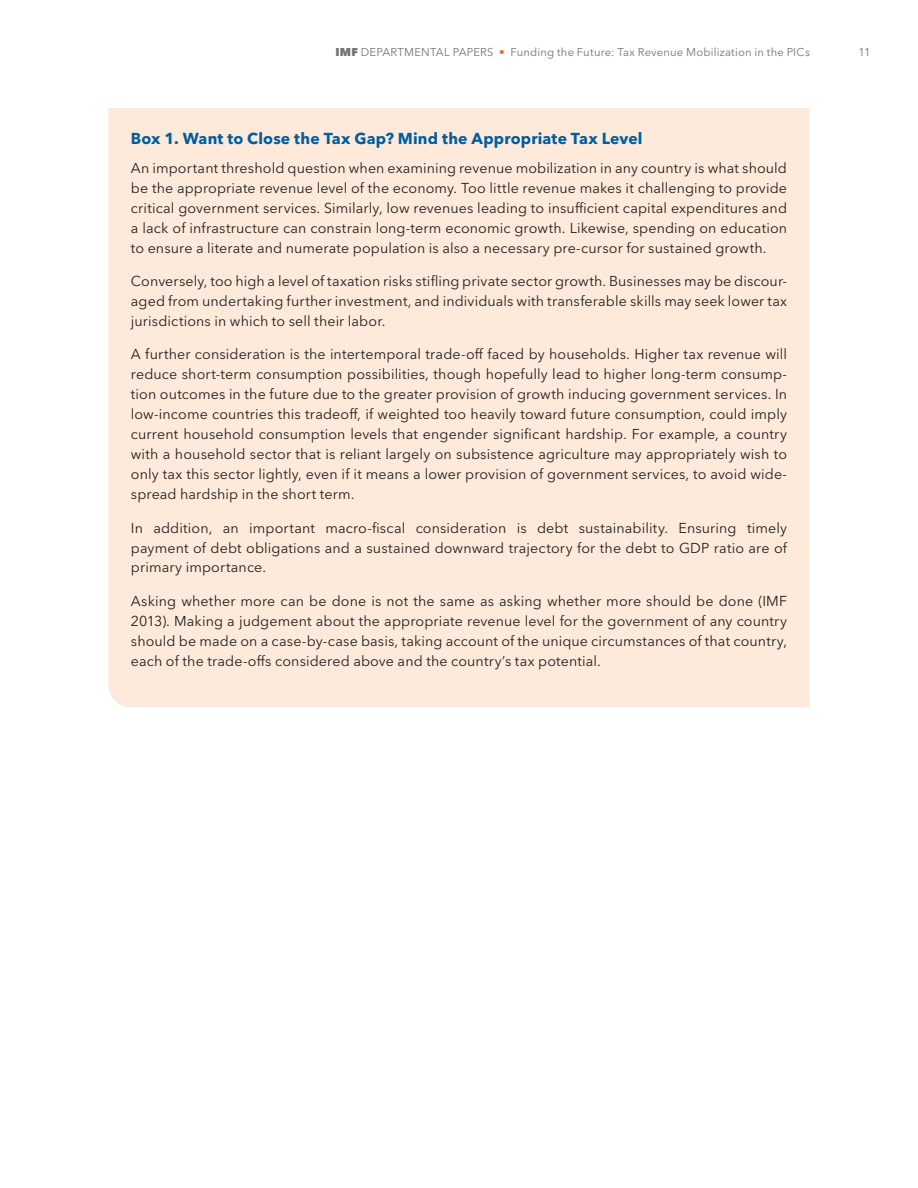
<style>
.page{position:relative;width:918px;height:1188px;background:#fff}
.page>*{position:absolute;margin:0;border:0;box-sizing:border-box;transform-origin:0 0}
.H8__Boxes{font:700 15.75px "Avenir Next W1 G";letter-spacing:.01em;color:#005e9e}
.t1{font:14.25px/20px "Avenir Next W1 G";letter-spacing:.01em;color:#231f20;text-align:justify}
.Folio{font:11.25px "Avenir Next W1 G";letter-spacing:.015em;color:#70757a}
.s1{font-weight:800}
.s2{color:#f26221}
</style>
<div class="page">
<div style="left:108px;top:108px;width:702px;height:599px;background:#feeada"></div>
<p class="Folio" style="left:335px;top:43px;width:476px"><span class="s1">IMF</span> DEPARTMENTAL PAPERS <span class="s2">•</span> Funding the Future: Tax Revenue Mobilization in the PICs</p>
<p class="Folio" style="left:859px;top:43px;width:14px">11</p>
<p class="H8__Boxes" style="left:131px;top:126px;width:513px">Box 1. Want to Close the Tax Gap? Mind the Appropriate Tax Level</p>
<p class="t1" style="left:131px;top:157px;width:658px">An important threshold question when examining revenue mobilization in any country is what should be the appropriate revenue level of the economy. Too little revenue makes it challenging to provide critical government services. Similarly, low revenues leading to insufficient capital expenditures and a lack of infrastructure can constrain long-term economic growth. Likewise, spending on education to ensure a literate and numerate population is also a necessary pre-cursor for sustained growth.</p>
<p class="t1" style="left:131px;top:270px;width:658px">Conversely, too high a level of taxation risks stifling private sector growth. Businesses may be discour&shy;aged from undertaking further investment, and individuals with transferable skills may seek lower tax jurisdictions in which to sell their labor.</p>
<p class="t1" style="left:131px;top:343px;width:658px">A further consideration is the intertemporal trade-off faced by households. Higher tax revenue will reduce short-term consumption possibilities, though hopefully lead to higher long-term consump&shy;tion outcomes in the future due to the greater provision of growth inducing government services. In low-income countries this tradeoff, if weighted too heavily toward future consumption, could imply current household consumption levels that engender significant hardship. For example, a country with a household sector that is reliant largely on subsistence agriculture may appropriately wish to only tax this sector lightly, even if it means a lower provision of government services, to avoid wide&shy;spread hardship in the short term.</p>
<p class="t1" style="left:131px;top:516px;width:658px">In addition, an important macro-fiscal consideration is debt sustainability. Ensuring timely payment of debt obligations and a sustained downward trajectory for the debt to GDP ratio are of primary importance.</p>
<p class="t1" style="left:131px;top:590px;width:658px">Asking whether more can be done is not the same as asking whether more should be done (IMF 2013). Making a judgement about the appropriate revenue level for the government of any country should be made on a case-by-case basis, taking account of the unique circumstances of that country, each of the trade-offs considered above and the country’s tax potential.</p>
</div>
